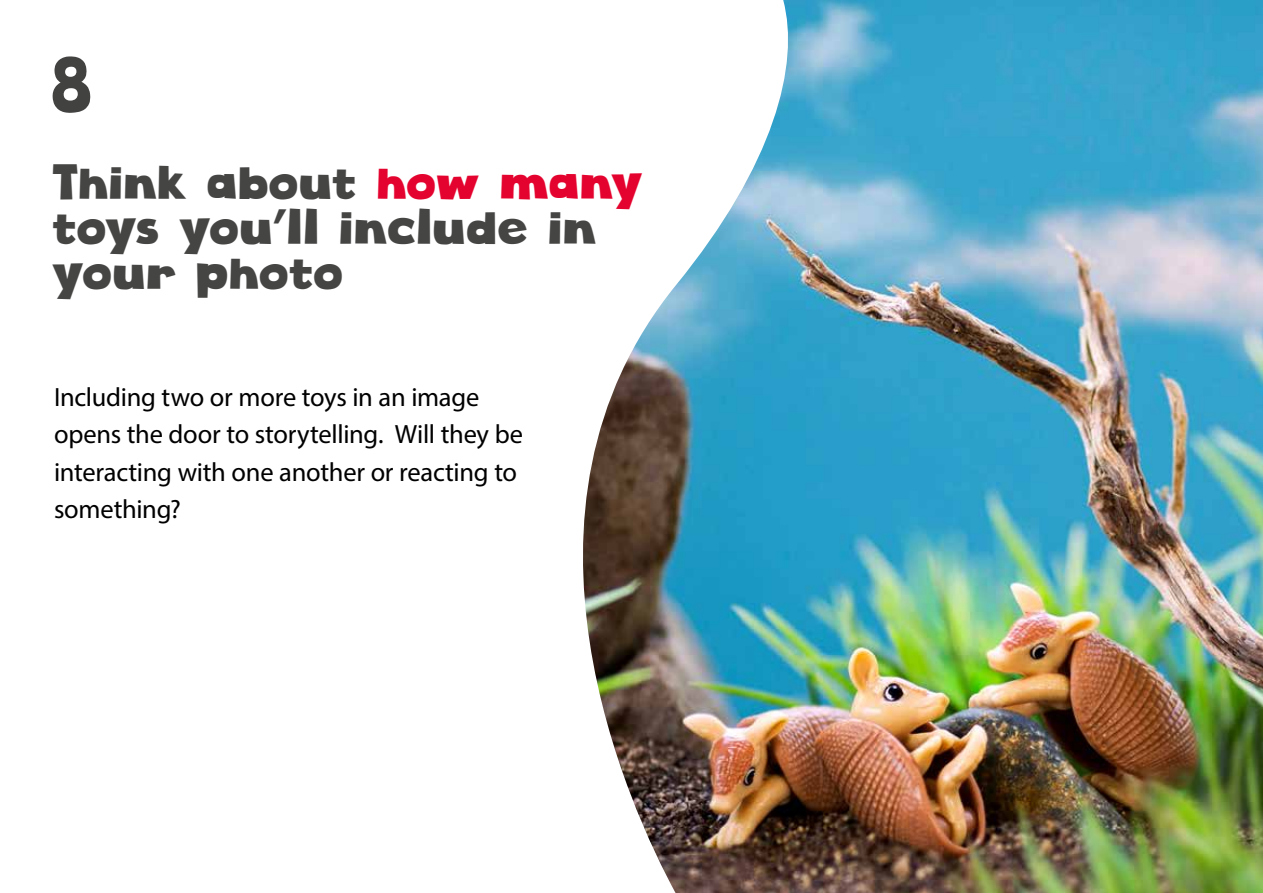
<style>
.page{position:relative;width:1263px;height:893px;background:#fff}
.page>*{position:absolute;margin:0;border:0;box-sizing:border-box;transform-origin:0 0}
.t1{font:75px "Cloudy Witha Chanceof Love";color:#424241}
.t2{font:48px/45px "Cloudy Witha Chanceof Love";letter-spacing:-.015em;color:#454544}
.t3{font:26.4px/37.5px "Myriad Pro";letter-spacing:-.01em;color:#000}
.s1{color:#e4032e}
</style>
<div class="page">
<img style="left:583px;top:0;width:680px;height:893px">
<h1 class="t1" style="left:54px;top:39px;width:43px">8</h1>
<h2 class="t2" style="left:54px;top:160px;width:593px">Think about <span class="s1">how many </span>toys you’ll include in your photo</h2>
<p class="t3" style="left:54px;top:378px;width:470px">Including two or more toys in an image opens the door to storytelling. Will they be interacting with one another or reacting to something?</p>
</div>
